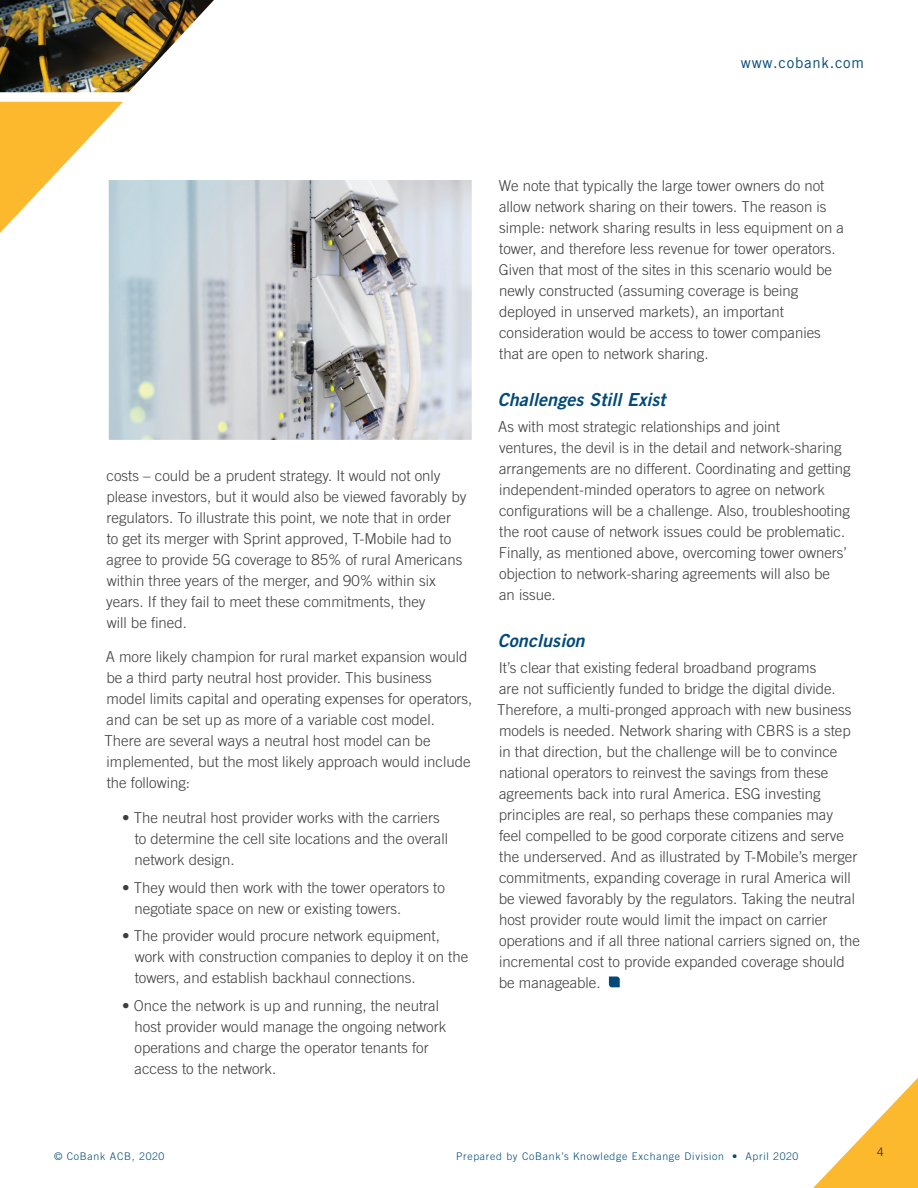
<style>
.page{position:relative;width:918px;height:1188px;background:#fff}
.page>*{position:absolute;margin:0;border:0;box-sizing:border-box;transform-origin:0 0}
.t1{font:italic 18px "Trade Gothic Bold Two";letter-spacing:.005em;color:#004978}
.t2{font:300 15px/21px "Trade Gothic";color:#3e3d3e}
.t3{font:15px "Trade Gothic";letter-spacing:.05em;color:#004978}
.t4{font:300 11.7px "Trade Gothic";color:#231f20}
.t5{font:300 10.5px "Trade Gothic";letter-spacing:.07em;color:#004978}
</style>
<div class="page">
<img style="left:0;top:0;width:214px;height:92px">
<svg style="left:0;top:102px;width:123px;height:131px"></svg>
<svg style="left:813px;top:1078px;width:105px;height:110px"></svg>
<svg style="left:609px;top:977px;width:11px;height:10px"></svg>
<img style="left:110px;top:182px;width:360px;height:256px">
<div style="left:107px;top:179px;width:366px;height:262px;border:2px solid #fff"></div>
<p class="t3" style="left:741px;top:54px;width:125px">www.cobank.com</p>
<p class="t2" style="left:106px;top:465px;width:362px">costs – could be a prudent strategy. It would not only please investors, but it would also be viewed favorably by regulators. To illustrate this point, we note that in order<br>to get its merger with Sprint approved, T-Mobile had to agree to provide 5G coverage to 85% of rural Americans within three years of the merger, and 90% within six years. If they fail to meet these commitments, they<br>will be fined.</p>
<p class="t2" style="left:105px;top:646px;width:369px">A more likely champion for rural market expansion would be a third party neutral host provider. This business model limits capital and operating expenses for operators, and can be set up as more of a variable cost model.<br>There are several ways a neutral host model can be implemented, but the most likely approach would include the following:</p>
<p class="t2" style="left:135px;top:807px;width:315px;text-indent:-12px">• The neutral host provider works with the carriers to determine the cell site locations and the overall network design.</p>
<p class="t2" style="left:135px;top:877px;width:312px;text-indent:-12px">• They would then work with the tower operators to negotiate space on new or existing towers.</p>
<p class="t2" style="left:135px;top:925px;width:335px;text-indent:-12px">• The provider would procure network equipment, work with construction companies to deploy it on the towers, and establish backhaul connections.</p>
<p class="t2" style="left:135px;top:995px;width:313px;text-indent:-12px">• Once the network is up and running, the neutral host provider would manage the ongoing network operations and charge the operator tenants for access to the network.</p>
<p class="t2" style="left:499px;top:175px;width:347px">We note that typically the large tower owners do not allow network sharing on their towers. The reason is simple: network sharing results in less equipment on a tower, and therefore less revenue for tower operators.<br>Given that most of the sites in this scenario would be newly constructed (assuming coverage is being deployed in unserved markets), an important consideration would be access to tower companies that are open to network sharing.</p>
<p class="t1" style="left:498px;top:389px;width:169px">Challenges Still Exist</p>
<p class="t2" style="left:498px;top:416px;width:354px">As with most strategic relationships and joint<br>ventures, the devil is in the detail and network-sharing arrangements are no different. Coordinating and getting independent-minded operators to agree on network configurations will be a challenge. Also, troubleshooting the root cause of network issues could be problematic.<br>Finally, as mentioned above, overcoming tower owners’ objection to network-sharing agreements will also be<br>an issue.</p>
<p class="t1" style="left:498px;top:629px;width:88px">Conclusion</p>
<p class="t2" style="left:497px;top:656px;width:364px">It’s clear that existing federal broadband programs<br>are not sufficiently funded to bridge the digital divide.<br>Therefore, a multi-pronged approach with new business models is needed. Network sharing with CBRS is a step in that direction, but the challenge will be to convince national operators to reinvest the savings from these agreements back into rural America. ESG investing principles are real, so perhaps these companies may<br>feel compelled to be good corporate citizens and serve the underserved. And as illustrated by T-Mobile’s merger commitments, expanding coverage in rural America will be viewed favorably by the regulators. Taking the neutral host provider route would limit the impact on carrier operations and if all three national carriers signed on, the incremental cost to provide expanded coverage should be manageable.</p>
<p class="t5" style="left:54px;top:1150px;width:112px">© CoBank ACB, 2020</p>
<p class="t5" style="left:456px;top:1150px;width:344px">Prepared by CoBank’s Knowledge Exchange Division • April 2020</p>
<p class="t4" style="left:877px;top:1145px;width:8px">4</p>
</div>
